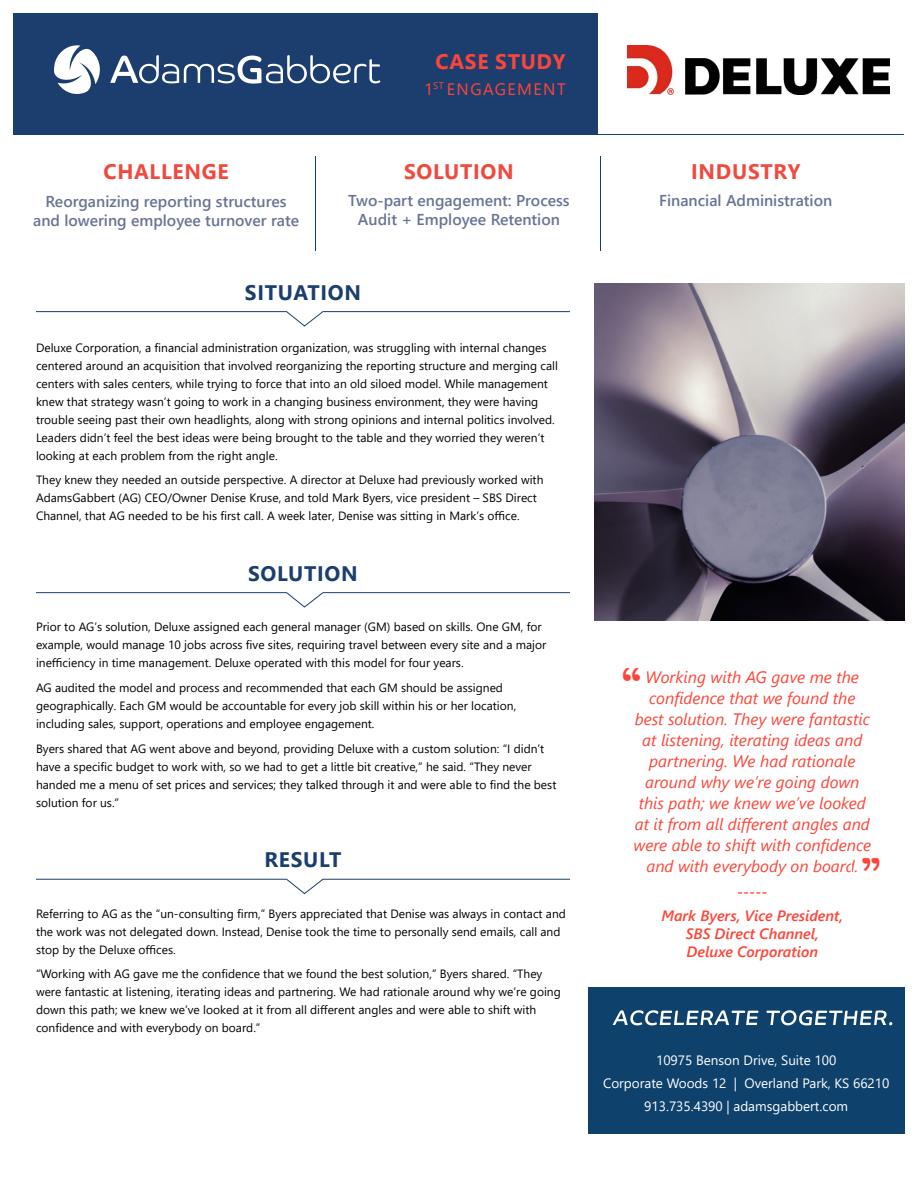
<style>
.page{position:relative;width:918px;height:1188px;background:#fff}
.page>*{position:absolute;margin:0;border:0;box-sizing:border-box;transform-origin:0 0}
.t1{font:900 46.5px "Brandon Grotesque";color:#fd4539}
.t2{font:700 21px "Segoe UI";letter-spacing:.035em;color:#f0493e}
.t3{font:700 21px "Segoe UI";letter-spacing:.035em;color:#1b3e6f}
.t4{font:700 21px "Segoe UI";letter-spacing:.035em;color:#fd4539}
.t5{font:italic 16.5px/21px "Segoe UI";color:#fd4539;text-align:center}
.t6{font:16.5px "Segoe UI";letter-spacing:.085em;color:#fd4539}
.t7{font:600 15.75px/19.5px "Segoe UI";color:#697495;text-align:center}
.t8{font:italic 600 15px/24.8px "Segoe UI";color:#fd4539;text-align:center}
.t9{font:13.5px/23px "Segoe UI";color:#fff;text-align:center}
.t10{font:12px/18px "Segoe UI";color:#000}
</style>
<div class="page">
<div style="left:14px;top:14px;width:584px;height:121px;background:#1b3e6f"></div>
<svg style="left:54px;top:45px;width:46px;height:49px"></svg>
<svg style="left:110px;top:55px;width:271px;height:29px"></svg>
<hr style="left:14px;top:134px;width:890px;height:1px;background:#0e416b">
<div style="left:588px;top:988px;width:316px;height:146px;background:#0e416b"></div>
<svg style="left:613px;top:1010px;width:146px;height:15px"></svg>
<svg style="left:766px;top:1010px;width:126px;height:15px"></svg>
<img style="left:594px;top:284px;width:310px;height:337px">
<img style="left:627px;top:45px;width:263px;height:49px">
<svg style="left:36px;top:311px;width:534px;height:16px"></svg>
<svg style="left:36px;top:878px;width:534px;height:17px"></svg>
<svg style="left:36px;top:592px;width:534px;height:16px"></svg>
<hr style="left:315px;top:156px;width:1px;height:94px;background:#0e416b">
<hr style="left:600px;top:156px;width:1px;height:94px;background:#0e416b">
<h2 class="t2" style="left:103px;top:152px;width:127px">CHALLENGE</h2>
<h3 class="t7" style="left:33px;top:190px;width:267px">Reorganizing reporting structures and lowering employee turnover rate</h3>
<h2 class="t4" style="left:436px;top:42px;width:131px">CASE STUDY</h2>
<h3 class="t6" style="left:424px;top:73px;width:143px">1<sup>ST</sup> ENGAGEMENT</h3>
<h2 class="t2" style="left:404px;top:152px;width:111px">SOLUTION</h2>
<h3 class="t7" style="left:348px;top:189px;width:223px">Two-part engagement: Process<br>Audit + Employee Retention</h3>
<h2 class="t3" style="left:245px;top:272px;width:118px">SITUATION</h2>
<p class="t10" style="left:36px;top:337px;width:523px">Deluxe Corporation, a financial administration organization, was struggling with internal changes centered around an acquisition that involved reorganizing the reporting structure and merging call centers with sales centers, while trying to force that into an old siloed model. While management knew that strategy wasn’t going to work in a changing business environment, they were having trouble seeing past their own headlights, along with strong opinions and internal politics involved.<br>Leaders didn’t feel the best ideas were being brought to the table and they worried they weren’t looking at each problem from the right angle.</p>
<p class="t10" style="left:36px;top:470px;width:509px">They knew they needed an outside perspective. A director at Deluxe had previously worked with<br>AdamsGabbert (AG) CEO/Owner Denise Kruse, and told Mark Byers, vice president – SBS Direct<br>Channel, that AG needed to be his first call. A week later, Denise was sitting in Mark’s office.</p>
<h2 class="t3" style="left:248px;top:553px;width:111px">SOLUTION</h2>
<p class="t10" style="left:36px;top:617px;width:512px">Prior to AG’s solution, Deluxe assigned each general manager (GM) based on skills. One GM, for example, would manage 10 jobs across five sites, requiring travel between every site and a major inefficiency in time management. Deluxe operated with this model for four years.</p>
<p class="t10" style="left:36px;top:678px;width:482px">AG audited the model and process and recommended that each GM should be assigned geographically. Each GM would be accountable for every job skill within his or her location, including sales, support, operations and employee engagement.</p>
<p class="t10" style="left:36px;top:738px;width:522px">Byers shared that AG went above and beyond, providing Deluxe with a custom solution: “I didn’t have a specific budget to work with, so we had to get a little bit creative,” he said. “They never handed me a menu of set prices and services; they talked through it and were able to find the best solution for us.”</p>
<h2 class="t3" style="left:264px;top:840px;width:79px">RESULT</h2>
<p class="t10" style="left:36px;top:903px;width:531px">Referring to AG as the “un-consulting firm,” Byers appreciated that Denise was always in contact and the work was not delegated down. Instead, Denise took the time to personally send emails, call and stop by the Deluxe offices.</p>
<p class="t10" style="left:36px;top:964px;width:526px">“Working with AG gave me the confidence that we found the best solution,” Byers shared. “They were fantastic at listening, iterating ideas and partnering. We had rationale around why we’re going down this path; we knew we’ve looked at it from all different angles and were able to shift with confidence and with everybody on board.”</p>
<h2 class="t2" style="left:691px;top:152px;width:111px">INDUSTRY</h2>
<h3 class="t7" style="left:659px;top:189px;width:175px">Financial Administration</h3>
<h1 class="t1" style="left:622px;top:651px;width:20px">“</h1>
<p class="t5" style="left:633px;top:665px;width:239px">Working with AG gave me the confidence that we found the best solution. They were fantastic at listening, iterating ideas and partnering. We had rationale around why we’re going down this path; we knew we’ve looked at it from all different angles and were able to shift with confidence and with everybody on board.</p>
<p class="t8" style="left:662px;top:878px;width:183px">-----<br>Mark Byers, Vice President,</p>
<p class="t8" style="left:686px;top:924px;width:134px;line-height:18px;text-align:left">SBS Direct Channel,<br>Deluxe Corporation</p>
<h1 class="t1" style="left:862px;top:841px;width:20px">”</h1>
<p class="t9" style="left:603px;top:1047px;width:288px">10975 Benson Drive, Suite 100<br>Corporate Woods 12 | Overland Park, KS 66210<br>913.735.4390 | adamsgabbert.com</p>
</div>
